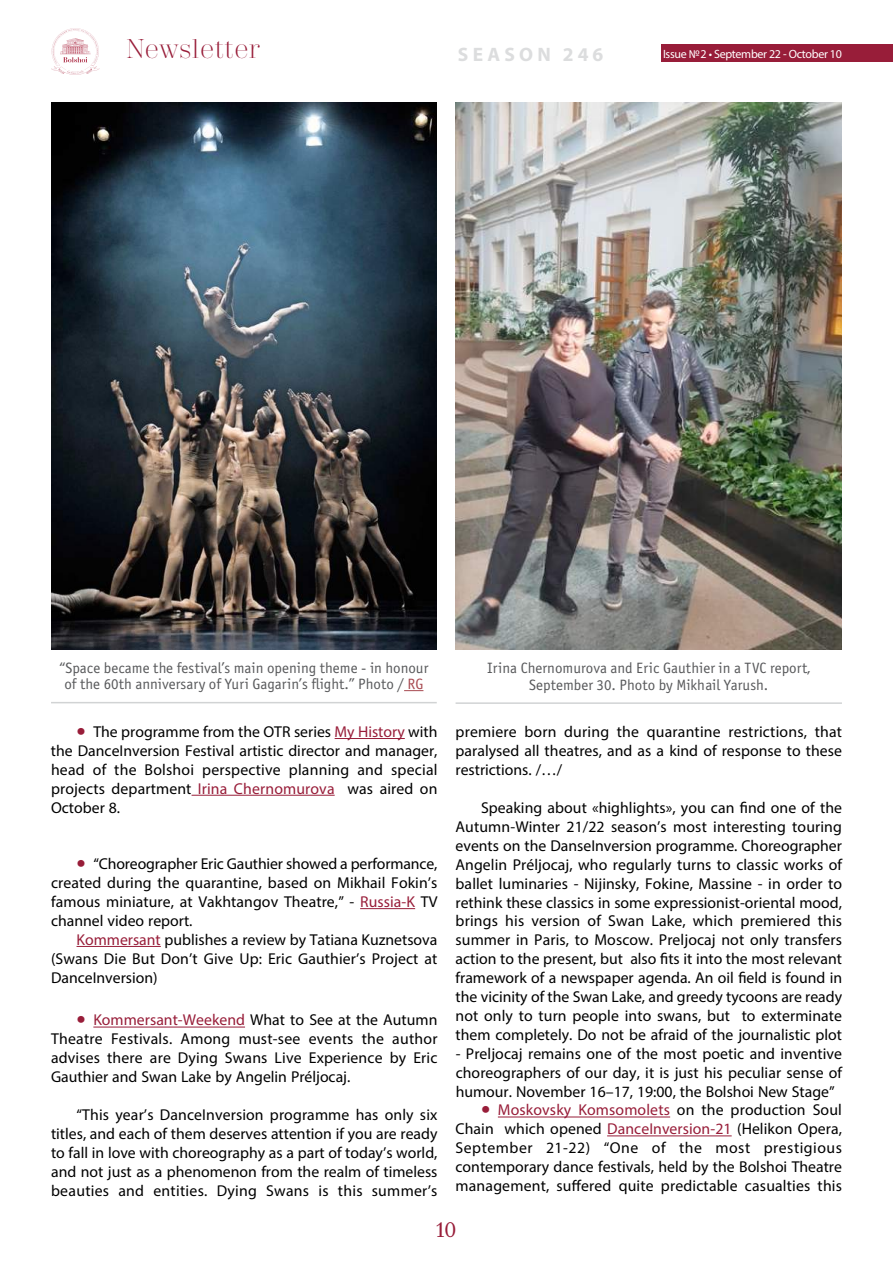
<style>
.page{position:relative;width:893px;height:1263px;background:#fff}
.page>*{position:absolute;margin:0;border:0;box-sizing:border-box;transform-origin:0 0}
.t1{font:300 27px "Trivia Serif";color:#981d39}
.t2{font:21px "Trivia Serif 10 Demo";color:#981d39}
.t3{font:700 19.5px "Myriad Pro";letter-spacing:.22em;color:#dcddde}
.t4{font:15.75px/18.9px "Myriad Pro";letter-spacing:.005em;color:#000;text-align:justify}
.t5{font:15px/16.5px "Officina Sans Book ITC";color:#58595b;text-align:center}
.t6{font:12px "Myriad Pro";letter-spacing:-.025em;color:#fff}
.s1{color:#a84a51}
.s2{font-size:33px;color:#981d39}
.s3{color:#981d39}
</style>
<div class="page">
<div style="left:661px;top:45px;width:232px;height:17px;background:#981d39"></div>
<svg style="left:51px;top:28px;width:49px;height:47px"></svg>
<hr style="left:335px;top:738px;width:70px;height:1px;background:#981d39">
<hr style="left:192px;top:795px;width:143px;height:1px;background:#981d39">
<hr style="left:360px;top:908px;width:55px;height:1px;background:#981d39">
<hr style="left:77px;top:946px;width:84px;height:1px;background:#981d39">
<img style="left:51px;top:102px;width:386px;height:548px">
<hr style="left:51px;top:702px;width:386px;height:1px;background:#d1d3d4">
<svg style="left:404px;top:690px;width:19px;height:1px"></svg>
<img style="left:456px;top:102px;width:386px;height:548px">
<hr style="left:456px;top:702px;width:386px;height:2px;background:#d1d3d4">
<hr style="left:93px;top:1027px;width:152px;height:1px;background:#981d39">
<hr style="left:498px;top:1116px;width:172px;height:1px;background:#981d39">
<hr style="left:607px;top:1135px;width:125px;height:1px;background:#981d39">
<h1 class="t1" style="left:126px;top:35px;width:135px">Newsletter</h1>
<p class="t6" style="left:663px;top:46px;width:180px">Issue №2 • September 22 - October 10</p>
<p class="t3" style="left:458px;top:41px;width:147px">SEASON 246</p>
<p class="t5" style="left:59px;top:659px;width:371px">“Space became the festival’s main opening theme - in honour of the 60th anniversary of Yuri Gagarin’s flight.” Photo / <span class="s1">RG</span></p>
<p class="t5" style="left:487px;top:660px;width:324px">Irina Chernomurova and Eric Gauthier in a TVC report,<br>September 30. Photo by Mikhail Yarush.</p>
<p class="t4" style="left:51px;top:722px;width:388px;text-indent:26px"><span class="s2">•</span> The programme from the OTR series <span class="s3">My History</span> with the DanceInversion Festival artistic director and manager, head of the Bolshoi perspective planning and special projects department <span class="s3">Irina Chernomurova</span> was aired on October 8.</p>
<p class="t4" style="left:51px;top:854px;width:388px;text-indent:25px"><span class="s2">•</span> “Choreographer Eric Gauthier showed a performance, created during the quarantine, based on Mikhail Fokin’s famous miniature, at Vakhtangov Theatre,” - <span class="s3">Russia-K</span> TV channel video report.</p>
<p class="t4" style="left:51px;top:930px;width:388px;text-indent:26px"><span class="s3">Kommersant</span> publishes a review by Tatiana Kuznetsova (Swans Die But Don’t Give Up: Eric Gauthier’s Project at DanceInversion)</p>
<p class="t4" style="left:51px;top:1010px;width:388px;text-indent:26px"><span class="s2">•</span> <span class="s3">Kommersant-Weekend</span> What to See at the Autumn Theatre Festivals. Among must-see events the author advises there are Dying Swans Live Experience by Eric Gauthier and Swan Lake by Angelin Préljocaj.</p>
<p class="t4" style="left:51px;top:1105px;width:388px;text-indent:26px">“This year’s DanceInversion programme has only six titles, and each of them deserves attention if you are ready to fall in love with choreography as a part of today’s world, and not just as a phenomenon from the realm of timeless beauties and entities. Dying Swans is this summer’s</p>
<p class="t4" style="left:456px;top:722px;width:388px">premiere born during the quarantine restrictions, that paralysed all theatres, and as a kind of response to these restrictions. /…/</p>
<p class="t4" style="left:456px;top:798px;width:388px;text-indent:26px">Speaking about «highlights», you can find one of the Autumn-Winter 21/22 season’s most interesting touring events on the DanseInversion programme. Choreographer Angelin Préljocaj, who regularly turns to classic works of ballet luminaries - Nijinsky, Fokine, Massine - in order to rethink these classics in some expressionist-oriental mood, brings his version of Swan Lake, which premiered this summer in Paris, to Moscow. Preljocaj not only transfers action to the present, but also fits it into the most relevant framework of a newspaper agenda. An oil field is found in the vicinity of the Swan Lake, and greedy tycoons are ready not only to turn people into swans, but to exterminate them completely. Do not be afraid of the journalistic plot</p>
<p class="t4" style="left:456px;top:1044px;width:388px">- Preljocaj remains one of the most poetic and inventive choreographers of our day, it is just his peculiar sense of humour. November 16–17, 19:00, the Bolshoi New Stage”</p>
<p class="t4" style="left:456px;top:1100px;width:388px;text-indent:26px"><span class="s2">•</span> <span class="s3">Moskovsky Komsomolets</span> on the production Soul Chain which opened <span class="s3">DanceInversion-21</span> (Helikon Opera, September 21-22) “One of the most prestigious contemporary dance festivals, held by the Bolshoi Theatre management, suffered quite predictable casualties this</p>
<h2 class="t2" style="left:437px;top:1217px;width:21px">10</h2>
</div>
